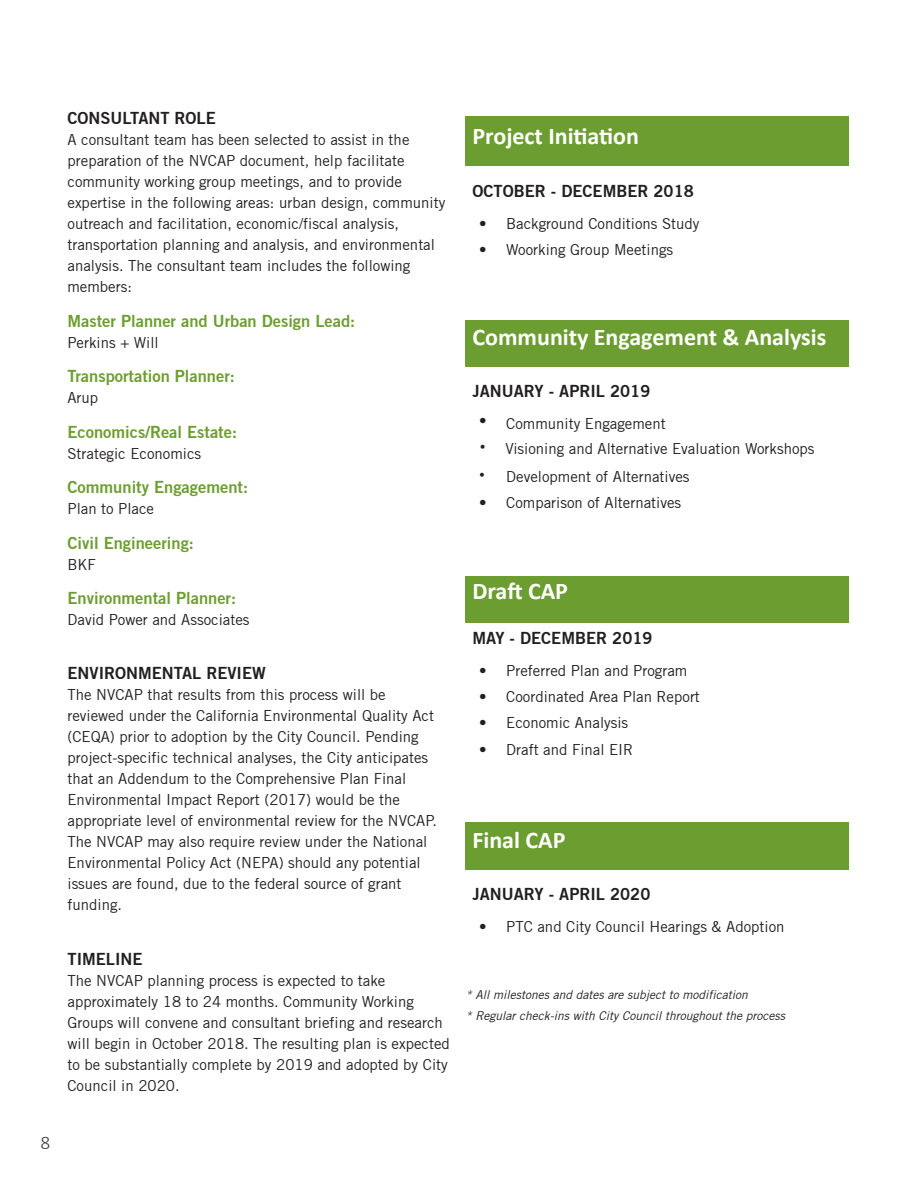
<style>
.page{position:relative;width:918px;height:1188px;background:#fff}
.page>*{position:absolute;margin:0;border:0;box-sizing:border-box;transform-origin:0 0}
.Paragraph_Style_1{font:700 24px "Calibri";color:#fff}
.t1{font:300 19.5px "Calibri";color:#3e3e3f}
.Body_Text_Guideline{font:16.5px "Trade Gothic Bold Two";color:#6c9e2f}
.Body_Text_Title{font:16.5px "Trade Gothic Bold Two";color:#231f20}
.Body_Text{font:15px/21px "Trade Gothic";color:#231f20}
.Body_Text_Guideline-2{font:15px "Trade Gothic";color:#231f20}
.t2{font:15px "Minion Pro";color:#231f20}
.t3{font:italic 12px/21px "Trade Gothic";color:#231f20}
</style>
<div class="page">
<div style="left:466px;top:117px;width:383px;height:49px;background:#6c9d31"></div>
<div style="left:466px;top:321px;width:383px;height:46px;background:#6c9d31"></div>
<div style="left:466px;top:576px;width:383px;height:46px;background:#6c9d31"></div>
<div style="left:466px;top:822px;width:383px;height:47px;background:#6c9d31"></div>
<h2 class="t1" style="left:40px;top:1130px;width:11px">8</h2>
<p class="Body_Text_Title" style="left:68px;top:108px;width:150px">CONSULTANT ROLE</p>
<p class="Body_Text" style="left:68px;top:129px;width:379px">A consultant team has been selected to assist in the preparation of the NVCAP document, help facilitate community working group meetings, and to provide expertise in the following areas: urban design, community outreach and facilitation, economic/fiscal analysis, transportation planning and analysis, and environmental analysis. The consultant team includes the following members:</p>
<p class="Body_Text_Guideline" style="left:68px;top:310px;width:289px">Master Planner and Urban Design Lead:</p>
<p class="Body_Text_Guideline-2" style="left:68px;top:333px;width:93px">Perkins + Will</p>
<p class="Body_Text_Guideline" style="left:68px;top:366px;width:169px">Transportation Planner:</p>
<p class="Body_Text_Guideline-2" style="left:67px;top:389px;width:32px">Arup</p>
<p class="Body_Text_Guideline" style="left:68px;top:421px;width:171px">Economics/Real Estate:</p>
<p class="Body_Text_Guideline-2" style="left:67px;top:444px;width:135px">Strategic Economics</p>
<p class="Body_Text_Guideline" style="left:68px;top:477px;width:182px">Community Engagement:</p>
<p class="Body_Text_Guideline-2" style="left:68px;top:500px;width:88px">Plan to Place</p>
<p class="Body_Text_Guideline" style="left:68px;top:532px;width:128px">Civil Engineering:</p>
<p class="Body_Text_Guideline-2" style="left:67px;top:555px;width:30px">BKF</p>
<p class="Body_Text_Guideline" style="left:68px;top:588px;width:170px">Environmental Planner:</p>
<p class="Body_Text_Guideline-2" style="left:68px;top:611px;width:184px">David Power and Associates</p>
<p class="Body_Text_Title" style="left:68px;top:663px;width:200px">ENVIRONMENTAL REVIEW</p>
<p class="Body_Text" style="left:68px;top:684px;width:371px">The NVCAP that results from this process will be reviewed under the California Environmental Quality Act (CEQA) prior to adoption by the City Council. Pending project-specific technical analyses, the City anticipates that an Addendum to the Comprehensive Plan Final Environmental Impact Report (2017) would be the appropriate level of environmental review for the NVCAP.<br>The NVCAP may also require review under the National Environmental Policy Act (NEPA) should any potential issues are found, due to the federal source of grant funding.</p>
<p class="Body_Text_Title" style="left:68px;top:949px;width:77px">TIMELINE</p>
<p class="Body_Text" style="left:68px;top:970px;width:384px">The NVCAP planning process is expected to take approximately 18 to 24 months. Community Working Groups will convene and consultant briefing and research will begin in October 2018. The resulting plan is expected to be substantially complete by 2019 and adopted by City Council in 2020.</p>
<p class="Paragraph_Style_1" style="left:472px;top:119px;width:168px">Project Initiation</p>
<p class="Body_Text_Title" style="left:472px;top:180px;width:223px">OCTOBER - DECEMBER 2018</p>
<p class="Body_Text" style="left:479px;top:213px;width:222px">• Background Conditions Study</p>
<p class="Body_Text" style="left:479px;top:239px;width:195px">• Woorking Group Meetings</p>
<p class="Paragraph_Style_1" style="left:472px;top:320px;width:355px">Community Engagement &amp; Analysis</p>
<p class="Body_Text_Title" style="left:472px;top:381px;width:179px">JANUARY - APRIL 2019</p>
<p class="Body_Text" style="left:479px;top:410px;width:9px">•</p>
<p class="Body_Text" style="left:506px;top:413px;width:161px">Community Engagement</p>
<p class="Body_Text" style="left:505px;top:438px;width:311px">Visioning and Alternative Evaluation Workshops</p>
<p class="Body_Text" style="left:479px;top:466px;width:212px"><sup>•</sup> Development of Alternatives</p>
<p class="Body_Text" style="left:479px;top:492px;width:203px">• Comparison of Alternatives</p>
<p class="t2" style="left:480px;top:435px;width:7px">•</p>
<p class="Paragraph_Style_1" style="left:472px;top:574px;width:97px">Draft CAP</p>
<p class="Body_Text_Title" style="left:472px;top:628px;width:182px">MAY - DECEMBER 2019</p>
<p class="Body_Text" style="left:479px;top:660px;width:210px">• Preferred Plan and Program</p>
<p class="Body_Text" style="left:479px;top:686px;width:222px">• Coordinated Area Plan Report</p>
<p class="Body_Text" style="left:479px;top:712px;width:151px">• Economic Analysis</p>
<p class="Body_Text" style="left:479px;top:739px;width:156px">• Draft and Final EIR</p>
<p class="Paragraph_Style_1" style="left:472px;top:823px;width:94px">Final CAP</p>
<p class="Body_Text_Title" style="left:472px;top:884px;width:179px">JANUARY - APRIL 2020</p>
<p class="Body_Text" style="left:479px;top:916px;width:307px">• PTC and City Council Hearings &amp; Adoption</p>
<p class="t3" style="left:466px;top:984px;width:321px">* All milestones and dates are subject to modification<br>* Regular check-ins with City Council throughout the process</p>
</div>
